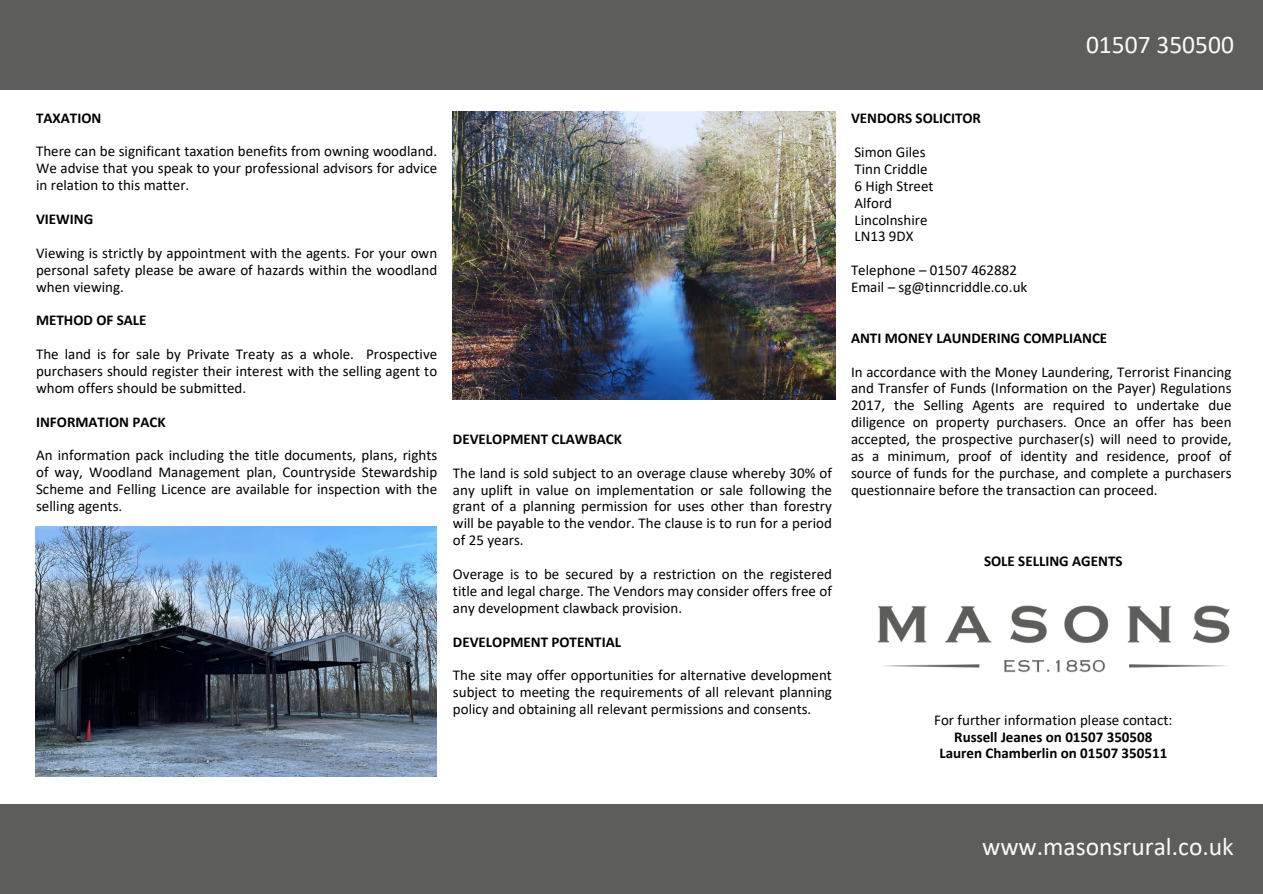
<style>
.page{position:relative;width:1263px;height:894px;background:#fff}
.page>*{position:absolute;margin:0;border:0;box-sizing:border-box;transform-origin:0 0}
.t1{font:25.5px "Calibri";color:#fafafa}
.t2{font:15px/16.8px "Calibri";color:#000;text-align:justify}
.t3{font:700 15px "Calibri";color:#000}
</style>
<div class="page">
<div style="left:0;top:0;width:1263px;height:89px;background:#5d5d5b"></div>
<div style="left:0;top:804px;width:1263px;height:89px;background:#5d5d5b"></div>
<img style="left:453px;top:112px;width:382px;height:287px">
<img style="left:35px;top:526px;width:402px;height:249px">
<img style="left:879px;top:605px;width:351px;height:67px">
<h1 class="t1" style="left:1086px;top:34px;width:149px">01507 350500</h1>
<p class="t3" style="left:36px;top:111px;width:67px">TAXATION</p>
<h2 class="t2" style="left:36px;top:144px;width:403px">There can be significant taxation benefits from owning woodland.<br>We advise that you speak to your professional advisors for advice in relation to this matter.</h2>
<p class="t3" style="left:36px;top:213px;width:59px">VIEWING</p>
<p class="t2" style="left:36px;top:245px;width:403px">Viewing is strictly by appointment with the agents. For your own personal safety please be aware of hazards within the woodland when viewing.</p>
<p class="t3" style="left:36px;top:314px;width:112px">METHOD OF SALE</p>
<p class="t2" style="left:36px;top:347px;width:403px">The land is for sale by Private Treaty as a whole. Prospective purchasers should register their interest with the selling agent to whom offers should be submitted.</p>
<p class="t3" style="left:36px;top:415px;width:131px">INFORMATION PACK</p>
<p class="t2" style="left:36px;top:448px;width:403px">An information pack including the title documents, plans, rights of way, Woodland Management plan, Countryside Stewardship Scheme and Felling Licence are available for inspection with the selling agents.</p>
<h2 class="t3" style="left:453px;top:432px;width:171px">DEVELOPMENT CLAWBACK</h2>
<p class="t2" style="left:453px;top:465px;width:380px">The land is sold subject to an overage clause whereby 30% of any uplift in value on implementation or sale following the grant of a planning permission for uses other than forestry will be payable to the vendor. The clause is to run for a period of 25 years.</p>
<p class="t2" style="left:453px;top:566px;width:380px">Overage is to be secured by a restriction on the registered title and legal charge. The Vendors may consider offers free of any development clawback provision.</p>
<p class="t3" style="left:453px;top:635px;width:170px">DEVELOPMENT POTENTIAL</p>
<p class="t2" style="left:453px;top:668px;width:380px">The site may offer opportunities for alternative development subject to meeting the requirements of all relevant planning policy and obtaining all relevant permissions and consents.</p>
<p class="t3" style="left:851px;top:112px;width:132px">VENDORS SOLICITOR</p>
<h2 class="t2" style="left:854px;top:145px;width:73px">Simon Giles</h2>
<p class="t2" style="left:854px;top:162px;width:75px">Tinn Criddle</p>
<h2 class="t2" style="left:854px;top:178px;width:81px">6 High Street</h2>
<p class="t2" style="left:854px;top:195px;width:39px">Alford</p>
<p class="t2" style="left:854px;top:212px;width:75px">Lincolnshire</p>
<p class="t2" style="left:854px;top:229px;width:61px">LN13 9DX</p>
<h2 class="t2" style="left:851px;top:263px;width:167px">Telephone – 01507 462882</h2>
<p class="t2" style="left:851px;top:280px;width:178px">Email – sg@tinncriddle.co.uk</p>
<p class="t3" style="left:851px;top:331px;width:258px">ANTI MONEY LAUNDERING COMPLIANCE</p>
<h2 class="t2" style="left:851px;top:364px;width:382px">In accordance with the Money Laundering, Terrorist Financing and Transfer of Funds (Information on the Payer) Regulations 2017, the Selling Agents are required to undertake due diligence on property purchasers. Once an offer has been accepted, the prospective purchaser(s) will need to provide, as a minimum, proof of identity and residence, proof of source of funds for the purchase, and complete a purchasers questionnaire before the transaction can proceed.</h2>
<p class="t3" style="left:984px;top:554px;width:140px">SOLE SELLING AGENTS</p>
<p class="t2" style="left:934px;top:712px;width:240px">For further information please contact:</p>
<h2 class="t3" style="left:954px;top:730px;width:200px">Russell Jeanes on 01507 350508</h2>
<p class="t3" style="left:939px;top:747px;width:229px">Lauren Chamberlin on 01507 350511</p>
<h1 class="t1" style="left:982px;top:835px;width:253px">www.masonsrural.co.uk</h1>
</div>
